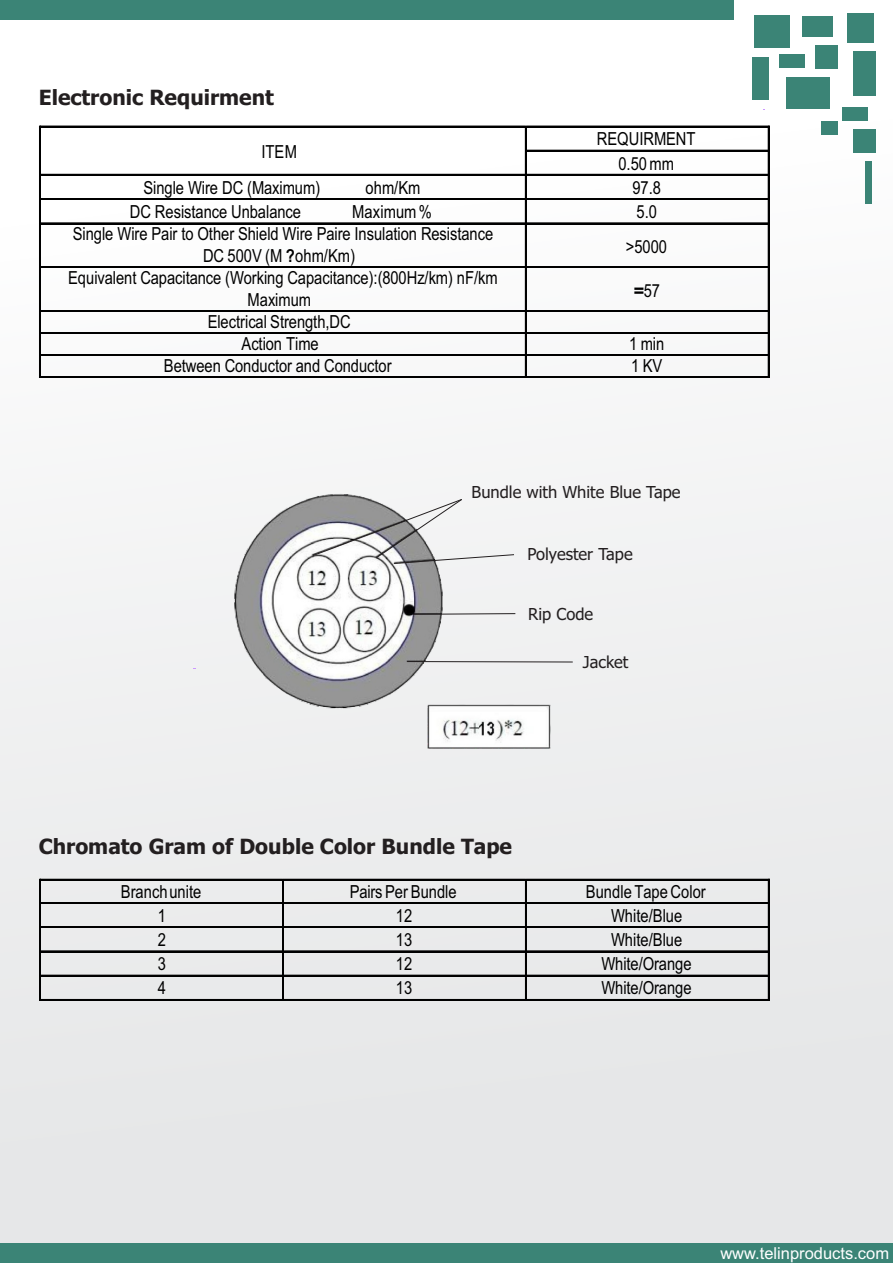
<style>
.page{position:relative;width:893px;height:1263px;background:#fff}
.page>*{position:absolute;margin:0;border:0;box-sizing:border-box;transform-origin:0 0}
.t1{font:700 21px "Tahoma";color:#231f20}
.t2{font:18px/22.2px "Arial Narrow";color:#000;text-align:center}
.t3{font:16.5px "Tahoma";color:#231f20}
.t4{font:16.5px "Arial";color:#fff}
.s1{font-weight:700}
.s2{font-family:"Arial";font-weight:700}
</style>
<div class="page">
<div style="left:0;top:0;width:893px;height:1263px;background:linear-gradient(to bottom,#fff,#e1e2e3)"></div>
<div style="left:752px;top:58px;width:17px;height:42px;background:#3b8476"></div>
<div style="left:754px;top:15px;width:35px;height:33px;background:#3b8476"></div>
<div style="left:803px;top:16px;width:30px;height:20px;background:#3b8476"></div>
<div style="left:815px;top:46px;width:23px;height:23px;background:#3b8476"></div>
<div style="left:853px;top:51px;width:23px;height:45px;background:#3b8476"></div>
<div style="left:847px;top:13px;width:27px;height:30px;background:#3b8476"></div>
<div style="left:786px;top:77px;width:44px;height:32px;background:#3b8476"></div>
<div style="left:779px;top:54px;width:25px;height:14px;background:#3b8476"></div>
<div style="left:842px;top:107px;width:25px;height:13px;background:#3b8476"></div>
<div style="left:853px;top:129px;width:23px;height:24px;background:#3b8476"></div>
<div style="left:821px;top:121px;width:17px;height:14px;background:#3b8476"></div>
<div style="left:865px;top:161px;width:6px;height:42px;background:#3b8476"></div>
<div style="left:0;top:1243px;width:893px;height:20px;background:#3b8476"></div>
<div style="left:0;top:0;width:734px;height:20px;background:#3b8476"></div>
<hr style="left:41px;top:126px;width:484px;height:1px;background:#000">
<hr style="left:527px;top:126px;width:241px;height:1px;background:#000">
<hr style="left:527px;top:150px;width:241px;height:2px;background:#000">
<hr style="left:41px;top:174px;width:484px;height:2px;background:#000">
<hr style="left:527px;top:174px;width:241px;height:2px;background:#000">
<hr style="left:41px;top:199px;width:484px;height:1px;background:#000">
<hr style="left:41px;top:198px;width:484px;height:1px;background:#000">
<hr style="left:527px;top:199px;width:241px;height:1px;background:#000">
<hr style="left:527px;top:198px;width:241px;height:1px;background:#000">
<svg style="left:39px;top:126px;width:2px;height:98px"></svg>
<hr style="left:41px;top:223px;width:484px;height:1px;background:#000">
<svg style="left:525px;top:126px;width:2px;height:98px"></svg>
<hr style="left:527px;top:223px;width:241px;height:1px;background:#000">
<svg style="left:768px;top:126px;width:2px;height:98px"></svg>
<hr style="left:39px;top:224px;width:2px;height:43px;background:#000">
<hr style="left:525px;top:224px;width:2px;height:43px;background:#000">
<hr style="left:768px;top:224px;width:2px;height:43px;background:#000">
<hr style="left:41px;top:267px;width:484px;height:1px;background:#000">
<hr style="left:41px;top:266px;width:484px;height:1px;background:#000">
<hr style="left:527px;top:267px;width:241px;height:1px;background:#000">
<hr style="left:527px;top:266px;width:241px;height:1px;background:#000">
<hr style="left:39px;top:268px;width:2px;height:43px;background:#000">
<hr style="left:525px;top:268px;width:2px;height:43px;background:#000">
<hr style="left:768px;top:268px;width:2px;height:43px;background:#000">
<hr style="left:41px;top:311px;width:484px;height:1px;background:#000">
<hr style="left:41px;top:310px;width:484px;height:1px;background:#000">
<hr style="left:527px;top:311px;width:241px;height:1px;background:#000">
<hr style="left:527px;top:310px;width:241px;height:1px;background:#000">
<hr style="left:41px;top:333px;width:484px;height:1px;background:#000">
<hr style="left:41px;top:332px;width:484px;height:1px;background:#000">
<hr style="left:527px;top:333px;width:241px;height:1px;background:#000">
<hr style="left:527px;top:332px;width:241px;height:1px;background:#000">
<hr style="left:41px;top:355px;width:484px;height:1px;background:#000">
<hr style="left:41px;top:354px;width:484px;height:1px;background:#000">
<hr style="left:527px;top:355px;width:241px;height:1px;background:#000">
<hr style="left:527px;top:354px;width:241px;height:1px;background:#000">
<svg style="left:39px;top:311px;width:2px;height:67px"></svg>
<hr style="left:41px;top:376px;width:484px;height:2px;background:#000">
<svg style="left:525px;top:311px;width:2px;height:67px"></svg>
<hr style="left:527px;top:376px;width:241px;height:2px;background:#000">
<svg style="left:768px;top:311px;width:2px;height:67px"></svg>
<img style="left:230px;top:492px;width:321px;height:257px">
<svg style="left:312px;top:498px;width:203px;height:66px"></svg>
<svg style="left:412px;top:613px;width:104px;height:2px"></svg>
<hr style="left:407px;top:661px;width:166px;height:1px;background:#231f20">
<hr style="left:41px;top:879px;width:242px;height:2px;background:#000">
<hr style="left:284px;top:879px;width:241px;height:2px;background:#000">
<hr style="left:527px;top:879px;width:241px;height:2px;background:#000">
<hr style="left:41px;top:903px;width:242px;height:1px;background:#000">
<hr style="left:41px;top:902px;width:242px;height:1px;background:#000">
<hr style="left:284px;top:903px;width:241px;height:1px;background:#000">
<hr style="left:284px;top:902px;width:241px;height:1px;background:#000">
<hr style="left:527px;top:903px;width:241px;height:1px;background:#000">
<hr style="left:527px;top:902px;width:241px;height:1px;background:#000">
<hr style="left:41px;top:927px;width:242px;height:1px;background:#000">
<hr style="left:41px;top:926px;width:242px;height:1px;background:#000">
<hr style="left:284px;top:927px;width:241px;height:1px;background:#000">
<hr style="left:284px;top:926px;width:241px;height:1px;background:#000">
<hr style="left:527px;top:927px;width:241px;height:1px;background:#000">
<hr style="left:527px;top:926px;width:241px;height:1px;background:#000">
<hr style="left:41px;top:951px;width:242px;height:1px;background:#000">
<hr style="left:41px;top:950px;width:242px;height:1px;background:#000">
<hr style="left:284px;top:951px;width:241px;height:1px;background:#000">
<hr style="left:284px;top:950px;width:241px;height:1px;background:#000">
<hr style="left:527px;top:951px;width:241px;height:1px;background:#000">
<hr style="left:527px;top:950px;width:241px;height:1px;background:#000">
<hr style="left:41px;top:975px;width:242px;height:1px;background:#000">
<hr style="left:284px;top:975px;width:241px;height:1px;background:#000">
<hr style="left:527px;top:975px;width:241px;height:1px;background:#000">
<svg style="left:39px;top:879px;width:2px;height:122px"></svg>
<hr style="left:41px;top:999px;width:242px;height:2px;background:#000">
<svg style="left:282px;top:879px;width:2px;height:122px"></svg>
<hr style="left:284px;top:999px;width:241px;height:2px;background:#000">
<svg style="left:525px;top:879px;width:2px;height:122px"></svg>
<hr style="left:527px;top:999px;width:241px;height:2px;background:#000">
<svg style="left:768px;top:879px;width:2px;height:122px"></svg>
<p class="t1" style="left:39px;top:89px;width:237px">Electronic Requirment</p>
<p class="t2" style="left:261px;top:142px;width:37px">ITEM</p>
<p class="t2" style="left:597px;top:129px;width:100px;line-height:24.3px">REQUIRMENT<br>0.50mm</p>
<p class="t2" style="left:143px;top:178px;width:178px">Single Wire DC (Maximum)</p>
<p class="t2" style="left:366px;top:178px;width:56px">ohm/Km</p>
<p class="t2" style="left:632px;top:178px;width:30px">97.8</p>
<p class="t2" style="left:130px;top:202px;width:172px">DC Resistance Unbalance</p>
<p class="t2" style="left:352px;top:202px;width:81px">Maximum%</p>
<p class="t2" style="left:636px;top:202px;width:22px">5.0</p>
<p class="t2" style="left:73px;top:224px;width:422px">Single Wire Pair to Other Shield Wire Paire Insulation Resistance<br>DC 500V (M <span class="s1">?</span>ohm/Km)</p>
<p class="t2" style="left:626px;top:237px;width:43px">&gt;5000</p>
<p class="t2" style="left:68px;top:268px;width:431px">Equivalent Capacitance (Working Capacitance):(800Hz/km) nF/km<br>Maximum</p>
<p class="t2" style="left:208px;top:312px;width:145px">Electrical Strength,DC<br>Action Time</p>
<p class="t2" style="left:634px;top:281px;width:28px"><span class="s2">=</span>57</p>
<p class="t2" style="left:629px;top:334px;width:37px">1 min</p>
<p class="t2" style="left:164px;top:356px;width:229px">Between Conductor and Conductor</p>
<p class="t2" style="left:631px;top:356px;width:33px">1KV</p>
<p class="t3" style="left:472px;top:486px;width:211px">Bundle with White Blue Tape</p>
<p class="t3" style="left:527px;top:547px;width:107px">Polyester Tape</p>
<p class="t3" style="left:528px;top:607px;width:66px">Rip Code</p>
<p class="t3" style="left:583px;top:655px;width:47px">Jacket</p>
<p class="t1" style="left:39px;top:837px;width:475px">Chromato Gram of Double Color Bundle Tape</p>
<p class="t2" style="left:121px;top:882px;width:82px">Branchunite</p>
<p class="t2" style="left:350px;top:882px;width:109px">Pairs Per Bundle</p>
<p class="t2" style="left:586px;top:882px;width:121px">Bundle TapeColor</p>
<p class="t2" style="left:158px;top:906px;width:10px">1</p>
<p class="t2" style="left:396px;top:906px;width:18px">12</p>
<p class="t2" style="left:611px;top:906px;width:73px">White/Blue</p>
<p class="t2" style="left:158px;top:930px;width:10px">2</p>
<p class="t2" style="left:396px;top:930px;width:18px">13</p>
<p class="t2" style="left:611px;top:930px;width:73px">White/Blue</p>
<p class="t2" style="left:158px;top:954px;width:10px">3</p>
<p class="t2" style="left:396px;top:954px;width:18px">12</p>
<p class="t2" style="left:601px;top:954px;width:92px">White/Orange</p>
<p class="t2" style="left:158px;top:979px;width:10px">4</p>
<p class="t2" style="left:396px;top:979px;width:18px">13</p>
<p class="t2" style="left:601px;top:979px;width:92px">White/Orange</p>
<p class="t4" style="left:720px;top:1247px;width:170px">www.telinproducts.com</p>
</div>
